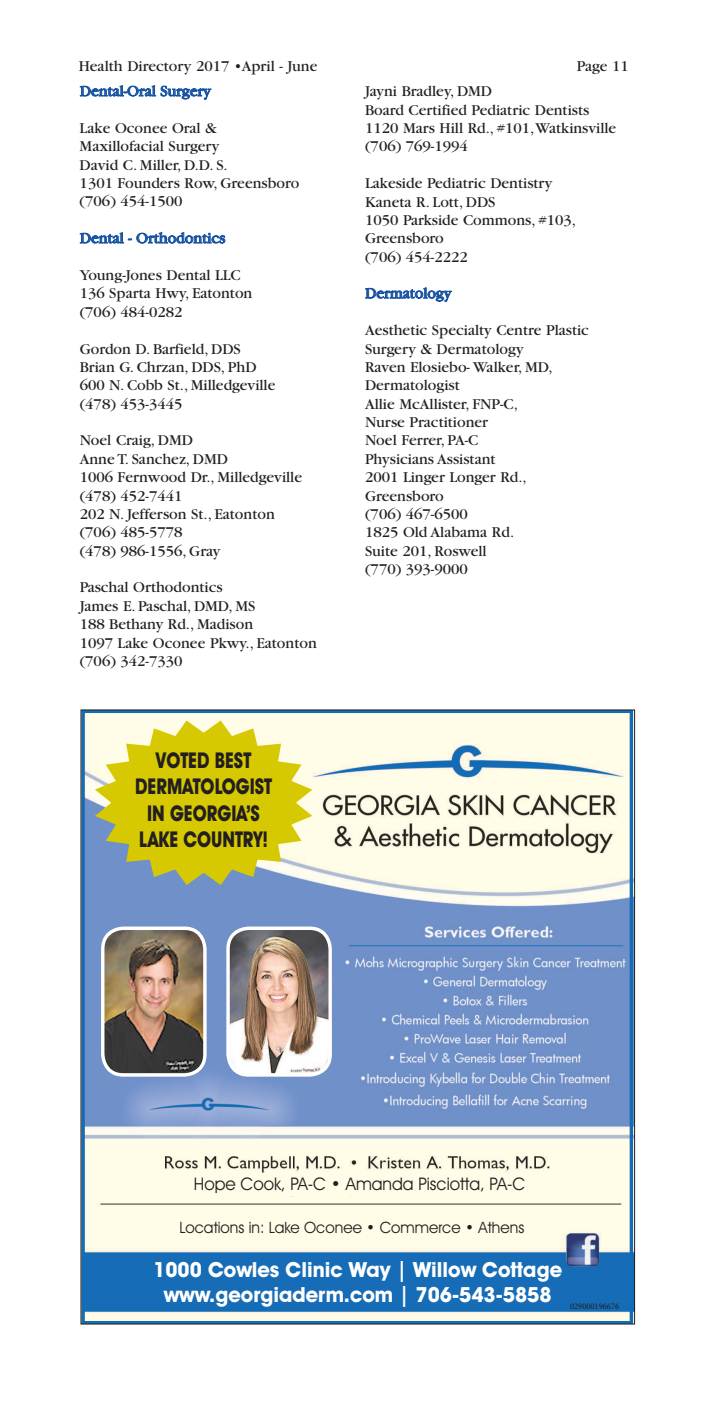
<style>
.page{position:relative;width:709px;height:1402px;background:#fff}
.page>*{position:absolute;margin:0;border:0;box-sizing:border-box;transform-origin:0 0}
.t1{font:21.88px/26.2px "Yyfqsp Avant Garde IT Cby BT Bold+YVXDLN";color:#231f20;text-align:center;scale:.81 1}
.t2{font:21px/25.2px "Yyfqsp Avant Garde IT Cby BT Bold+YVXDLN";color:#fff;text-align:center}
.t3{font:17.5px "Qcnlln Avant Garde IT Cby BT Book+BMVJUF";color:#231f20}
.t4{font:15.75px/18.4px "Garamond";color:#231f20}
.t5{font:15.75px "Garamond";color:#1652a2}
.t6{font:15.75px "Qcnlln Avant Garde IT Cby BT Book+BMVJUF";color:#231f20}
.t7{font:8.75px "Vlptpv Minion Pro Regular+ZVYSEI";color:#231f20}
</style>
<div class="page">
<img style="left:85px;top:714px;width:544px;height:605px">
<div style="left:81px;top:710px;width:552px;height:613px;border:3px solid #136cb6"></div>
<img style="left:228px;top:928px;width:102px;height:147px;border-radius:21px">
<div style="left:226px;top:926px;width:106px;height:150px;border:3px solid #fff;border-radius:21px"></div>
<img style="left:103px;top:928px;width:102px;height:147px;border-radius:21px">
<div style="left:101px;top:926px;width:106px;height:150px;border:3px solid #fff;border-radius:21px"></div>
<svg style="left:92px;top:718px;width:224px;height:169px"></svg>
<div style="left:95px;top:1177px;width:529px;height:19px;background:#fffde8"></div>
<p class="t4" style="left:79px;top:58px;width:240px">Health Directory 2017 •April - June</p>
<p class="t4" style="left:577px;top:58px;width:53px">Page 11</p>
<p class="t5" style="left:80px;top:85px;width:132px">Dental-Oral Surgery</p>
<p class="t4" style="left:80px;top:120px;width:221px">Lake Oconee Oral &amp;<br>Maxillofacial Surgery<br>David C. Miller, D.D. S.<br>1301 Founders Row, Greensboro (706) 454-1500</p>
<p class="t5" style="left:80px;top:232px;width:147px">Dental - Orthodontics</p>
<p class="t4" style="left:80px;top:267px;width:174px">Young-Jones Dental LLC<br>136 Sparta Hwy, Eatonton (706) 484-0282</p>
<p class="t4" style="left:80px;top:340px;width:197px">Gordon D. Barfield, DDS<br>Brian G. Chrzan, DDS, PhD<br>600 N. Cobb St., Milledgeville (478) 453-3445</p>
<p class="t4" style="left:80px;top:432px;width:224px">Noel Craig, DMD<br>Anne T. Sanchez, DMD<br>1006 Fernwood Dr., Milledgeville (478) 452-7441<br>202 N. Jefferson St., Eatonton (706) 485-5778<br>(478) 986-1556, Gray</p>
<p class="t4" style="left:80px;top:579px;width:239px">Paschal Orthodontics<br>James E. Paschal, DMD, MS<br>188 Bethany Rd., Madison<br>1097 Lake Oconee Pkwy., Eatonton (706) 342-7330</p>
<p class="t4" style="left:365px;top:83px;width:253px">Jayni Bradley, DMD<br>Board Certified Pediatric Dentists<br>1120 Mars Hill Rd., #101,Watkinsville (706) 769-1994</p>
<p class="t4" style="left:365px;top:175px;width:212px">Lakeside Pediatric Dentistry<br>Kaneta R. Lott, DDS<br>1050 Parkside Commons, #103,<br>Greensboro<br>(706) 454-2222</p>
<p class="t5" style="left:365px;top:287px;width:88px">Dermatology</p>
<p class="t4" style="left:365px;top:322px;width:225px">Aesthetic Specialty Centre Plastic<br>Surgery &amp; Dermatology<br>Raven Elosiebo- Walker, MD,<br>Dermatologist<br>Allie McAllister, FNP-C,<br>Nurse Practitioner<br>Noel Ferrer, PA-C<br>Physicians Assistant<br>2001 Linger Longer Rd.,<br>Greensboro<br>(706) 467-6500<br>1825 Old Alabama Rd.<br>Suite 201, Roswell<br>(770) 393-9000</p>
<h1 class="t1" style="left:135px;top:749px;width:171px">VOTED BEST<br>DERMATOLOGIST<br>IN GEORGIA’S<br>LAKE COUNTRY!</h1>
<p class="t3" style="left:194px;top:1177px;width:333px">Hope Cook, PA-C • Amanda Pisciotta, PA-C</p>
<p class="t6" style="left:179px;top:1221px;width:346px">Locations in: Lake Oconee • Commerce • Athens</p>
<h2 class="t2" style="left:153px;top:1258px;width:410px">1000 Cowles Clinic Way | Willow Cottage www.georgiaderm.com | 706-543-5858</h2>
<p class="t7" style="left:570px;top:1301px;width:51px">029000196676</p>
</div>
